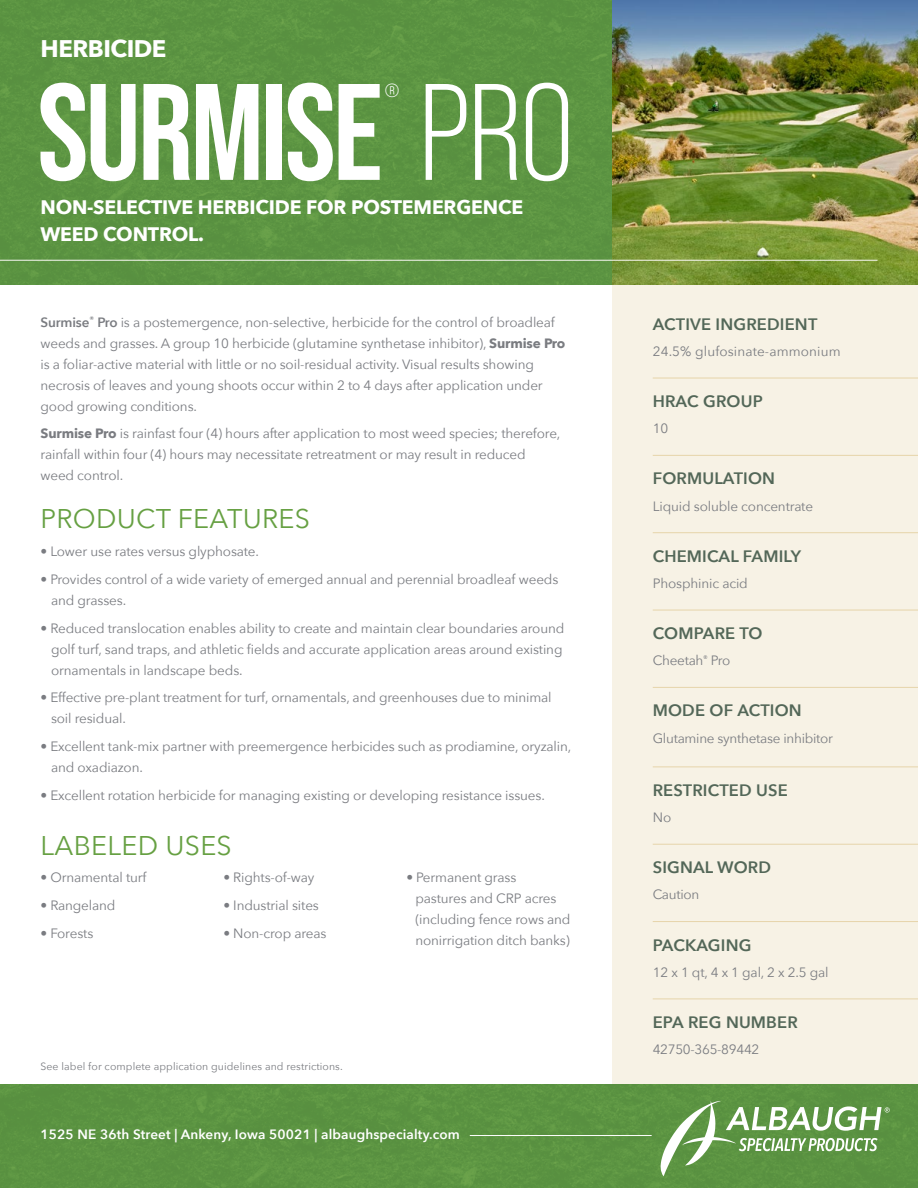
<style>
.page{position:relative;width:918px;height:1188px;background:#fff}
.page>*{position:absolute;margin:0;border:0;box-sizing:border-box;transform-origin:0 0}
.t1{font:700 136.95px "Bebas Neue Pro";letter-spacing:-.02em;color:#fff}
.t2{font:27px "Avenir Next";letter-spacing:.01em;color:#66a042}
.t3{font:700 24px "Avenir Next";letter-spacing:-.02em;color:#fff}
.t4{font:700 19.5px/27px "Avenir Next";letter-spacing:-.01em;color:#fff}
.t5{font:19.05px "Bebas Neue Pro";color:#fff}
.t6{font:600 16.5px "Avenir Next";letter-spacing:.01em;color:#536758}
.t7{font:13.5px/21px "Avenir Next";letter-spacing:-.01em;color:#7a7c81}
.t8{font:600 13.5px "Avenir Next";letter-spacing:.01em;color:#fff}
.t9{font:13.5px "Avenir Next";letter-spacing:.01em;color:#7a7c81}
.t10{font:10.5px "Avenir Next";letter-spacing:.01em;color:#7a7c81}
.s1{font-weight:400}
.s2{font-weight:600}
.s3{font-weight:700}
</style>
<div class="page">
<div style="left:0;top:0;width:612px;height:284px;background:#5b9442"></div>
<div style="left:612px;top:274px;width:306px;height:836px;background:#f7f2e5"></div>
<div style="left:0;top:1084px;width:918px;height:104px;background:#5b9341"></div>
<svg style="left:661px;top:1101px;width:229px;height:75px;background:#7ca967"></svg>
<hr style="left:470px;top:1135px;width:182px;height:1px;background:#fff">
<img style="left:612px;top:0;width:306px;height:284px">
<hr style="left:653px;top:378px;width:265px;height:1px;background:#e6d4aa">
<hr style="left:653px;top:455px;width:265px;height:1px;background:#e6d4aa">
<hr style="left:653px;top:532px;width:265px;height:1px;background:#e6d4aa">
<hr style="left:653px;top:610px;width:265px;height:1px;background:#e6d4aa">
<hr style="left:653px;top:687px;width:265px;height:1px;background:#e6d4aa">
<hr style="left:653px;top:767px;width:265px;height:1px;background:#e6d4aa">
<hr style="left:653px;top:844px;width:265px;height:1px;background:#e6d4aa">
<hr style="left:653px;top:921px;width:265px;height:1px;background:#e6d4aa">
<hr style="left:653px;top:999px;width:265px;height:1px;background:#e6d4aa">
<hr style="left:0;top:260px;width:878px;height:1px;background:#f9f8f4">
<h3 class="t3" style="left:40px;top:28px;width:128px">HERBICIDE</h3>
<h1 class="t1" style="left:38px;top:54px;width:538px">SURMISE <span class="s1">PRO</span></h1>
<h3 class="t5" style="left:385px;top:80px;width:16px">®</h3>
<h3 class="t4" style="left:40px;top:194px;width:484px">NON-SELECTIVE HERBICIDE FOR POSTEMERGENCE<br>WEED CONTROL.</h3>
<p class="t7" style="left:40px;top:311px;width:526px"><span class="s2">Surmise</span><sup>®</sup> <span class="s2">Pro</span> is a postemergence, non-selective, herbicide for the control of broadleaf weeds and grasses. A group 10 herbicide (glutamine synthetase inhibitor), <span class="s3">Surmise Pro </span>is a foliar-active material with little or no soil-residual activity. Visual results showing necrosis of leaves and young shoots occur within 2 to 4 days after application under good growing conditions.</p>
<p class="t7" style="left:40px;top:423px;width:521px"><span class="s3">Surmise Pro</span> is rainfast four (4) hours after application to most weed species; therefore, rainfall within four (4) hours may necessitate retreatment or may result in reduced weed control.</p>
<h2 class="t2" style="left:40px;top:496px;width:271px">PRODUCT FEATURES</h2>
<p class="t7" style="left:40px;top:540px;width:220px">• Lower use rates versus glyphosate.</p>
<p class="t7" style="left:51px;top:568px;width:509px;text-indent:-11px">• Provides control of a wide variety of emerged annual and perennial broadleaf weeds and grasses.</p>
<p class="t7" style="left:51px;top:617px;width:515px;text-indent:-11px">• Reduced translocation enables ability to create and maintain clear boundaries around golf turf, sand traps, and athletic fields and accurate application areas around existing ornamentals in landscape beds.</p>
<p class="t7" style="left:51px;top:687px;width:502px;text-indent:-11px">• Effective pre-plant treatment for turf, ornamentals, and greenhouses due to minimal soil residual.</p>
<p class="t7" style="left:51px;top:735px;width:522px;text-indent:-11px">• Excellent tank-mix partner with preemergence herbicides such as prodiamine, oryzalin, and oxadiazon.</p>
<p class="t7" style="left:41px;top:784px;width:506px">• Excellent rotation herbicide for managing existing or developing resistance issues.</p>
<h2 class="t2" style="left:40px;top:823px;width:193px">LABELED USES</h2>
<p class="t7" style="left:40px;top:867px;width:108px">• Ornamental turf</p>
<p class="t7" style="left:40px;top:894px;width:77px">• Rangeland</p>
<p class="t7" style="left:40px;top:922px;width:54px">• Forests</p>
<p class="t7" style="left:223px;top:867px;width:93px">• Rights-of-way</p>
<p class="t7" style="left:223px;top:894px;width:97px">• Industrial sites</p>
<p class="t7" style="left:223px;top:922px;width:105px">• Non-crop areas</p>
<p class="t7" style="left:415px;top:867px;width:157px;text-indent:-9px">• Permanent grass pastures and CRP acres (including fence rows and nonirrigation ditch banks)</p>
<p class="t10" style="left:40px;top:1057px;width:304px">See label for complete application guidelines and restrictions.</p>
<p class="t8" style="left:40px;top:1123px;width:421px">1525 NE 36th Street | Ankeny, Iowa 50021 | albaughspecialty.com</p>
<p class="t6" style="left:653px;top:310px;width:166px">ACTIVE INGREDIENT</p>
<p class="t9" style="left:653px;top:340px;width:189px">24.5% glufosinate-ammonium</p>
<p class="t6" style="left:653px;top:387px;width:112px">HRAC GROUP</p>
<p class="t7" style="left:653px;top:418px;width:17px">10</p>
<p class="t6" style="left:653px;top:464px;width:124px">FORMULATION</p>
<p class="t7" style="left:653px;top:495px;width:162px">Liquid soluble concentrate</p>
<p class="t6" style="left:653px;top:542px;width:150px">CHEMICAL FAMILY</p>
<p class="t7" style="left:653px;top:572px;width:97px">Phosphinic acid</p>
<p class="t6" style="left:653px;top:619px;width:111px">COMPARE TO</p>
<p class="t7" style="left:653px;top:650px;width:79px">Cheetah<sup>®</sup> Pro</p>
<p class="t6" style="left:653px;top:697px;width:151px">MODE OF ACTION</p>
<p class="t7" style="left:653px;top:727px;width:182px">Glutamine synthetase inhibitor</p>
<p class="t6" style="left:653px;top:776px;width:137px">RESTRICTED USE</p>
<p class="t7" style="left:653px;top:806px;width:20px">No</p>
<p class="t6" style="left:653px;top:853px;width:120px">SIGNAL WORD</p>
<p class="t7" style="left:653px;top:884px;width:48px">Caution</p>
<p class="t6" style="left:653px;top:931px;width:100px">PACKAGING</p>
<p class="t7" style="left:653px;top:961px;width:177px">12 x 1 qt, 4 x 1 gal, 2 x 2.5 gal</p>
<p class="t6" style="left:653px;top:1008px;width:147px">EPA REG NUMBER</p>
<p class="t7" style="left:653px;top:1038px;width:108px">42750-365-89442</p>
</div>
